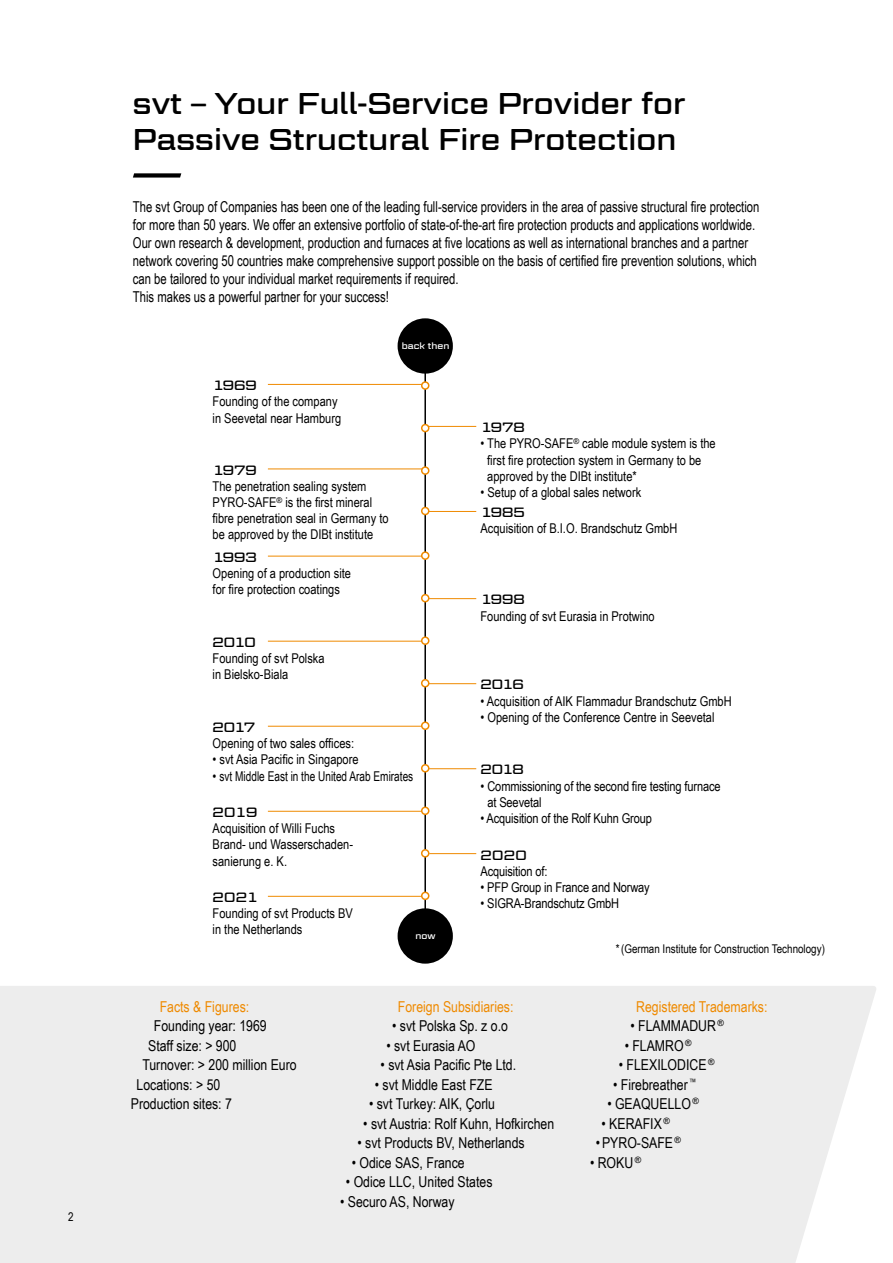
<style>
.page{position:relative;width:893px;height:1263px;background:#fff}
.page>*{position:absolute;margin:0;border:0;box-sizing:border-box;transform-origin:0 0}
.t1{font:30px/36px "Geom Graphic";color:#000}
.t2{font:15px/18px "Arial Narrow";color:#000;scale:.92 1}
.t3{font:15px "Arial Narrow";color:#000}
.t4{font:15px "Arial Narrow";color:#ef8a00}
.t5{font:13.5px/16.2px "Arial Narrow";color:#000}
.t6{font:13.5px "Geom Graphic";color:#000}
.t7{font:12px "Arial Narrow";color:#000}
.t8{font:9px "Geom Graphic";color:#fff}
</style>
<div class="page">
<div style="left:0;top:986px;width:876px;height:277px;background:#ededed"></div>
<svg style="left:133px;top:173px;width:48px;height:5px"></svg>
<hr style="left:425px;top:426px;width:51px;height:1px;background:#ef8a00">
<hr style="left:425px;top:511px;width:51px;height:1px;background:#ef8a00">
<hr style="left:425px;top:598px;width:51px;height:1px;background:#ef8a00">
<hr style="left:425px;top:683px;width:51px;height:1px;background:#ef8a00">
<hr style="left:425px;top:768px;width:51px;height:1px;background:#ef8a00">
<hr style="left:268px;top:384px;width:157px;height:1px;background:#ef8a00">
<hr style="left:268px;top:469px;width:157px;height:1px;background:#ef8a00">
<hr style="left:268px;top:556px;width:157px;height:1px;background:#ef8a00">
<hr style="left:268px;top:641px;width:157px;height:1px;background:#ef8a00">
<hr style="left:268px;top:726px;width:157px;height:1px;background:#ef8a00">
<hr style="left:268px;top:811px;width:157px;height:1px;background:#ef8a00">
<div style="left:398px;top:318px;width:55px;height:56px;background:#000;border-radius:50%"></div>
<hr style="left:424px;top:347px;width:2px;height:599px;background:#000">
<div style="left:422px;top:382px;width:7px;height:7px;background:#fff;border-radius:50%"></div>
<div style="left:421px;top:381px;width:8px;height:9px;border:2px solid #ef8a00;border-radius:50%"></div>
<div style="left:422px;top:467px;width:7px;height:7px;background:#fff;border-radius:50%"></div>
<div style="left:421px;top:466px;width:8px;height:9px;border:2px solid #ef8a00;border-radius:50%"></div>
<div style="left:422px;top:552px;width:7px;height:7px;background:#fff;border-radius:50%"></div>
<div style="left:421px;top:551px;width:8px;height:9px;border:2px solid #ef8a00;border-radius:50%"></div>
<div style="left:422px;top:637px;width:7px;height:7px;background:#fff;border-radius:50%"></div>
<div style="left:421px;top:636px;width:8px;height:9px;border:2px solid #ef8a00;border-radius:50%"></div>
<div style="left:422px;top:722px;width:7px;height:7px;background:#fff;border-radius:50%"></div>
<div style="left:421px;top:721px;width:8px;height:9px;border:2px solid #ef8a00;border-radius:50%"></div>
<div style="left:422px;top:807px;width:7px;height:7px;background:#fff;border-radius:50%"></div>
<div style="left:421px;top:806px;width:8px;height:9px;border:2px solid #ef8a00;border-radius:50%"></div>
<hr style="left:268px;top:896px;width:157px;height:1px;background:#ef8a00">
<div style="left:422px;top:892px;width:7px;height:7px;background:#fff;border-radius:50%"></div>
<div style="left:421px;top:891px;width:8px;height:9px;border:2px solid #ef8a00;border-radius:50%"></div>
<div style="left:422px;top:425px;width:7px;height:7px;background:#fff;border-radius:50%"></div>
<div style="left:421px;top:424px;width:8px;height:8px;border:2px solid #ef8a00;border-radius:50%"></div>
<div style="left:422px;top:507px;width:7px;height:7px;background:#fff;border-radius:50%"></div>
<div style="left:421px;top:507px;width:8px;height:8px;border:2px solid #ef8a00;border-radius:50%"></div>
<div style="left:422px;top:595px;width:7px;height:7px;background:#fff;border-radius:50%"></div>
<div style="left:421px;top:594px;width:8px;height:8px;border:2px solid #ef8a00;border-radius:50%"></div>
<div style="left:422px;top:680px;width:7px;height:7px;background:#fff;border-radius:50%"></div>
<div style="left:421px;top:679px;width:8px;height:8px;border:2px solid #ef8a00;border-radius:50%"></div>
<div style="left:422px;top:765px;width:7px;height:7px;background:#fff;border-radius:50%"></div>
<div style="left:421px;top:764px;width:8px;height:8px;border:2px solid #ef8a00;border-radius:50%"></div>
<div style="left:422px;top:850px;width:7px;height:7px;background:#fff;border-radius:50%"></div>
<div style="left:421px;top:849px;width:8px;height:8px;border:2px solid #ef8a00;border-radius:50%"></div>
<div style="left:398px;top:908px;width:55px;height:56px;background:#000;border-radius:50%"></div>
<hr style="left:429px;top:853px;width:47px;height:1px;background:#ef8a00">
<p class="t7" style="left:68px;top:1209px;width:7px">2</p>
<h1 class="t1" style="left:133px;top:85px;width:554px">svt – Your Full-Service Provider for<br>Passive Structural Fire Protection</h1>
<p class="t2" style="left:133px;top:197px;width:682px">The svt Group of Companies has been one of the leading full-service providers in the area of passive structural fire protection for more than 50 years. We offer an extensive portfolio of state-of-the-art fire protection products and applications worldwide.<br>Our own research &amp; development, production and furnaces at five locations as well as international branches and a partner network covering 50 countries make comprehensive support possible on the basis of certified fire prevention solutions, which can be tailored to your individual market requirements if required.<br>This makes us a powerful partner for your success!</p>
<p class="t6" style="left:213px;top:377px;width:46px">1969</p>
<p class="t5" style="left:213px;top:393px;width:130px">Founding of the company in Seevetal near Hamburg</p>
<p class="t6" style="left:213px;top:462px;width:46px">1979</p>
<p class="t5" style="left:213px;top:478px;width:177px">The penetration sealing system PYRO-SAFE<sup>®</sup> is the first mineral fibre penetration seal in Germany to be approved by the DIBt institute</p>
<p class="t6" style="left:213px;top:549px;width:46px">1993</p>
<p class="t5" style="left:213px;top:565px;width:140px">Opening of a production site for fire protection coatings</p>
<p class="t8" style="left:402px;top:340px;width:49px">back then</p>
<p class="t6" style="left:213px;top:634px;width:45px">2010</p>
<p class="t5" style="left:213px;top:650px;width:113px">Founding of svt Polska in Bielsko-Biala</p>
<p class="t6" style="left:213px;top:719px;width:44px">2017</p>
<p class="t5" style="left:213px;top:735px;width:143px">Opening of two sales offices:</p>
<p class="t5" style="left:213px;top:751px;width:148px">• svt Asia Pacific in Singapore</p>
<p class="t5" style="left:213px;top:768px;width:202px">• svt Middle East in the United Arab Emirates</p>
<p class="t6" style="left:213px;top:804px;width:46px">2019</p>
<p class="t5" style="left:213px;top:820px;width:142px">Acquisition of Willi Fuchs<br>Brand- und Wasserschaden&shy;sanierung e. K.</p>
<p class="t6" style="left:213px;top:889px;width:47px">2021</p>
<p class="t5" style="left:213px;top:905px;width:142px">Founding of svt Products BV in the Netherlands</p>
<p class="t8" style="left:416px;top:931px;width:22px">now</p>
<p class="t6" style="left:480px;top:419px;width:46px">1978</p>
<p class="t5" style="left:487px;top:435px;width:230px;text-indent:-7px">• The PYRO-SAFE<sup>®</sup> cable module system is the first fire protection system in Germany to be approved by the DIBt institute*</p>
<p class="t5" style="left:480px;top:484px;width:162px">• Setup of a global sales network</p>
<p class="t6" style="left:480px;top:504px;width:46px">1985</p>
<p class="t5" style="left:480px;top:520px;width:198px">Acquisition of B.I.O. Brandschutz GmbH</p>
<p class="t6" style="left:480px;top:591px;width:46px">1998</p>
<p class="t5" style="left:480px;top:608px;width:176px">Founding of svt Eurasia in Protwino</p>
<p class="t6" style="left:480px;top:676px;width:45px">2016</p>
<p class="t5" style="left:480px;top:693px;width:253px">• Acquisition of AIK Flammadur Brandschutz GmbH</p>
<p class="t5" style="left:480px;top:709px;width:236px">• Opening of the Conference Centre in Seevetal</p>
<p class="t6" style="left:480px;top:761px;width:45px">2018</p>
<p class="t5" style="left:487px;top:778px;width:235px;text-indent:-7px">• Commissioning of the second fire testing furnace at Seevetal</p>
<p class="t5" style="left:480px;top:810px;width:173px">• Acquisition of the Rolf Kuhn Group</p>
<p class="t6" style="left:480px;top:847px;width:48px">2020</p>
<p class="t5" style="left:480px;top:863px;width:69px">Acquisition of:</p>
<p class="t5" style="left:480px;top:879px;width:171px">• PFP Group in France and Norway</p>
<p class="t5" style="left:480px;top:895px;width:140px">• SIGRA-Brandschutz GmbH</p>
<p class="t7" style="left:616px;top:942px;width:211px">*(German Institute for Construction Technology)</p>
<p class="t4" style="left:160px;top:998px;width:91px">Facts &amp; Figures:</p>
<p class="t3" style="left:154px;top:1017px;width:114px">Founding year: 1969</p>
<p class="t3" style="left:148px;top:1037px;width:90px">Staff size: &gt; 900</p>
<p class="t3" style="left:142px;top:1056px;width:156px">Turnover: &gt; 200 million Euro</p>
<p class="t3" style="left:137px;top:1076px;width:85px">Locations: &gt; 50</p>
<p class="t3" style="left:131px;top:1095px;width:103px">Production sites: 7</p>
<p class="t4" style="left:398px;top:998px;width:117px">Foreign Subsidiaries:</p>
<p class="t3" style="left:392px;top:1017px;width:117px">• svt Polska Sp. z o.o</p>
<p class="t3" style="left:386px;top:1037px;width:91px">• svt Eurasia AO</p>
<p class="t3" style="left:381px;top:1056px;width:137px">• svt Asia Pacific Pte Ltd.</p>
<p class="t3" style="left:375px;top:1076px;width:119px">• svt Middle East FZE</p>
<p class="t3" style="left:369px;top:1095px;width:128px">• svt Turkey: AIK, Çorlu</p>
<p class="t3" style="left:363px;top:1115px;width:192px">• svt Austria: Rolf Kuhn, Hofkirchen</p>
<p class="t3" style="left:357px;top:1134px;width:169px">• svt Products BV, Netherlands</p>
<p class="t3" style="left:352px;top:1154px;width:115px">• Odice SAS, France</p>
<p class="t3" style="left:346px;top:1173px;width:148px">• Odice LLC, United States</p>
<p class="t3" style="left:340px;top:1193px;width:116px">• Securo AS, Norway</p>
<p class="t4" style="left:636px;top:998px;width:133px">Registered Trademarks:</p>
<p class="t3" style="left:630px;top:1017px;width:95px">• FLAMMADUR <sup>®</sup></p>
<p class="t3" style="left:625px;top:1037px;width:68px">• FLAMRO <sup>®</sup></p>
<p class="t3" style="left:619px;top:1056px;width:97px">• FLEXILODICE <sup>®</sup></p>
<p class="t3" style="left:613px;top:1076px;width:85px">• Firebreather <sup>™</sup></p>
<p class="t3" style="left:607px;top:1095px;width:93px">• GEAQUELLO <sup>®</sup></p>
<p class="t3" style="left:602px;top:1115px;width:70px">• KERAFIX <sup>®</sup></p>
<p class="t3" style="left:596px;top:1134px;width:87px">•PYRO-SAFE <sup>®</sup></p>
<p class="t3" style="left:590px;top:1154px;width:53px">• ROKU <sup>®</sup></p>
</div>
